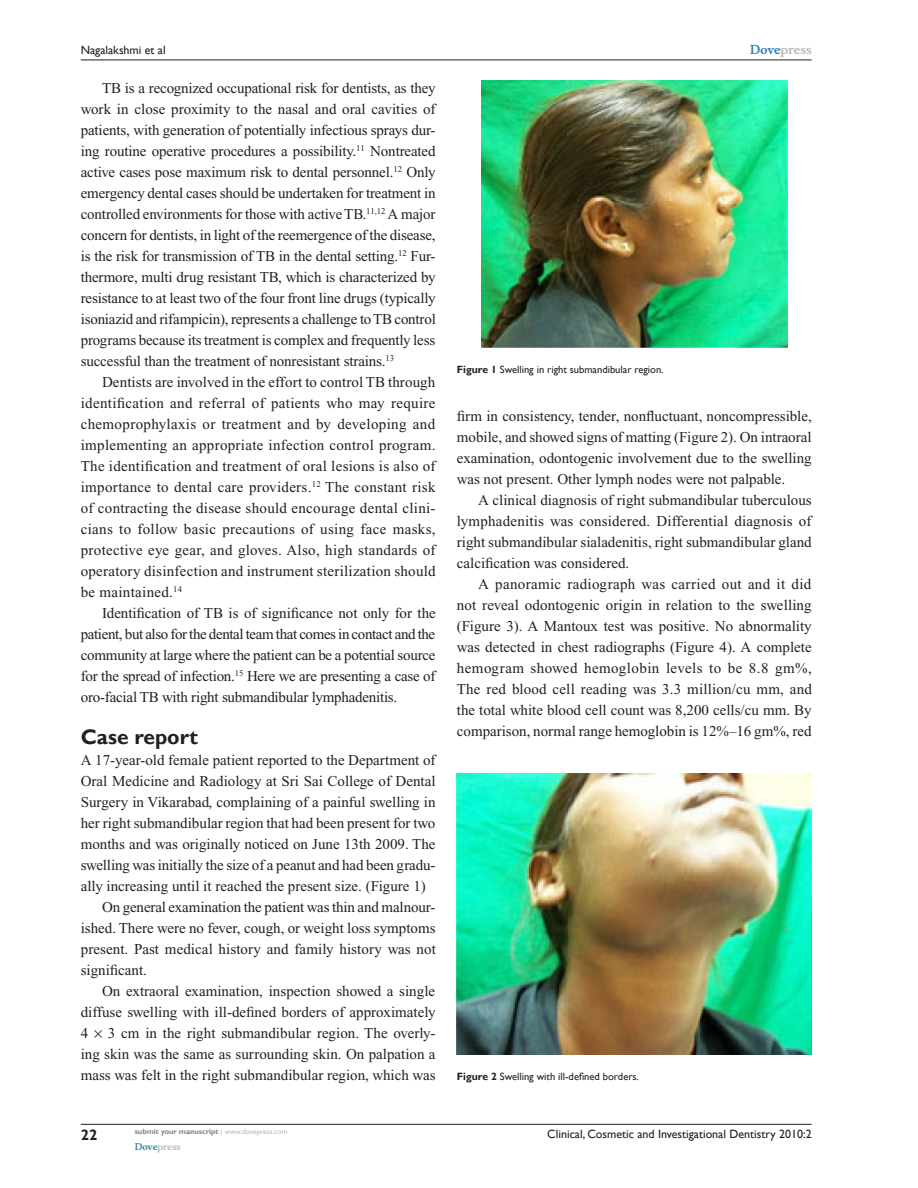
<style>
.page{position:relative;width:918px;height:1188px;background:#fff}
.page>*{position:absolute;margin:0;border:0;box-sizing:border-box;transform-origin:0 0}
.t1{font:700 21px "Gill Sans";color:#231f20}
.t2{font:15px/21px "Times New Roman";color:#231f20;text-align:justify}
.t3{font:700 15px "Gill Sans";color:#231f20}
.t4{font:12px "Gill Sans";color:#231f20}
.t5{font:700 12px "Musee";color:#b8b9bc}
.t6{font:10.5px "Gill Sans";color:#231f20}
.t7{font:700 9px "Musee";color:#b8b9bc}
.t8{font:700 7.5px "Gill Sans";color:#808285}
.s1{color:#3485ae}
.s2{font-weight:700}
.s3{font-weight:400;color:#b8b9bc}
</style>
<div class="page">
<hr style="left:81px;top:1124px;width:731px;height:1px;background:#231f20">
<hr style="left:81px;top:60px;width:731px;height:1px;background:#231f20">
<img style="left:482px;top:81px;width:305px;height:267px">
<img style="left:457px;top:774px;width:355px;height:280px">
<p class="t4" style="left:81px;top:43px;width:86px">Nagalakshmi et al</p>
<p class="t5" style="left:750px;top:43px;width:63px"><span class="s1">Dove</span>press</p>
<p class="t2" style="left:81px;top:77px;width:357px;text-indent:21px">TB is a recognized occupational risk for dentists, as they work in close proximity to the nasal and oral cavities of patients, with generation of potentially infectious sprays dur&shy;ing routine operative procedures a possibility.<sup>11</sup> Nontreated active cases pose maximum risk to dental personnel.<sup>12</sup> Only emergency dental cases should be undertaken for treatment in controlled environments for those with active TB.<sup>11,12</sup> A major concern for dentists, in light of the reemergence of the disease, is the risk for transmission of TB in the dental setting.<sup>12</sup> Fur&shy;thermore, multi drug resistant TB, which is characterized by resistance to at least two of the four front line drugs (typically isoniazid and rifampicin), represents a challenge to TB control programs because its treatment is complex and frequently less successful than the treatment of nonresistant strains.<sup>13</sup></p>
<p class="t2" style="left:81px;top:371px;width:356px;text-indent:21px">Dentists are involved in the effort to control TB through identification and referral of patients who may require chemoprophylaxis or treatment and by developing and implementing an appropriate infection control program.<br>The identification and treatment of oral lesions is also of importance to dental care providers.<sup>12</sup> The constant risk of contracting the disease should encourage dental clini&shy;cians to follow basic precautions of using face masks, protective eye gear, and gloves. Also, high standards of operatory disinfection and instrument sterilization should be maintained.<sup>14</sup></p>
<p class="t2" style="left:81px;top:602px;width:357px;text-indent:21px">Identification of TB is of significance not only for the patient, but also for the dental team that comes in contact and the community at large where the patient can be a potential source for the spread of infection.<sup>15</sup> Here we are presenting a case of oro-facial TB with right submandibular lymphadenitis.</p>
<h1 class="t1" style="left:81px;top:724px;width:119px">Case report</h1>
<p class="t2" style="left:81px;top:749px;width:356px">A 17-year-old female patient reported to the Department of</p>
<p class="t2" style="left:81px;top:770px;width:356px">Oral Medicine and Radiology at Sri Sai College of Dental</p>
<p class="t2" style="left:81px;top:791px;width:356px">Surgery in Vikarabad, complaining of a painful swelling in</p>
<p class="t2" style="left:81px;top:812px;width:356px">her right submandibular region that had been present for two</p>
<p class="t2" style="left:81px;top:833px;width:356px">months and was originally noticed on June 13th 2009. The</p>
<p class="t2" style="left:81px;top:854px;width:356px">swelling was initially the size of a peanut and had been gradu-</p>
<p class="t2" style="left:81px;top:875px;width:347px">ally increasing until it reached the present size. (Figure 1)</p>
<p class="t2" style="left:102px;top:896px;width:335px">On general examination the patient was thin and malnour-</p>
<p class="t2" style="left:81px;top:917px;width:356px">ished. There were no fever, cough, or weight loss symptoms</p>
<p class="t2" style="left:81px;top:938px;width:357px">present. Past medical history and family history was not</p>
<p class="t2" style="left:81px;top:959px;width:68px">significant.</p>
<p class="t2" style="left:102px;top:980px;width:335px">On extraoral examination, inspection showed a single</p>
<p class="t2" style="left:81px;top:1001px;width:356px">diffuse swelling with ill-defined borders of approximately</p>
<p class="t2" style="left:81px;top:1022px;width:9px">4</p>
<p class="t2" style="left:81px;top:1022px;width:356px;text-indent:27px">3 cm in the right submandibular region. The overly&shy;ing skin was the same as surrounding skin. On palpation a mass was felt in the right submandibular region, which was</p>
<p class="t6" style="left:457px;top:363px;width:208px"><span class="s2">Figure 1</span> Swelling in right submandibular region.</p>
<p class="t2" style="left:457px;top:406px;width:356px">firm in consistency, tender, nonfluctuant, noncompressible, mobile, and showed signs of matting (Figure 2). On intraoral examination, odontogenic involvement due to the swelling was not present. Other lymph nodes were not palpable.</p>
<p class="t2" style="left:457px;top:490px;width:356px;text-indent:21px">A clinical diagnosis of right submandibular tuberculous lymphadenitis was considered. Differential diagnosis of right submandibular sialadenitis, right submandibular gland calcification was considered.</p>
<p class="t2" style="left:457px;top:574px;width:357px;text-indent:21px">A panoramic radiograph was carried out and it did not reveal odontogenic origin in relation to the swelling (Figure 3). A Mantoux test was positive. No abnormality was detected in chest radiographs (Figure 4). A complete hemogram showed hemoglobin levels to be 8.8 gm%, The red blood cell reading was 3.3 million/cu mm, and the total white blood cell count was 8,200 cells/cu mm. By comparison, normal range hemoglobin is 12%–16 gm%, red</p>
<p class="t6" style="left:457px;top:1070px;width:184px"><span class="s2">Figure 2</span> Swelling with ill-defined borders.</p>
<p class="t3" style="left:81px;top:1126px;width:18px">22</p>
<p class="t4" style="left:547px;top:1127px;width:266px">Clinical, Cosmetic and Investigational Dentistry 2010:2</p>
<p class="t8" style="left:135px;top:1127px;width:154px">submit your manuscript <span class="s3">| www.dovepress.com</span></p>
<p class="t7" style="left:135px;top:1141px;width:48px"><span class="s1">Dove</span>press</p>
</div>
